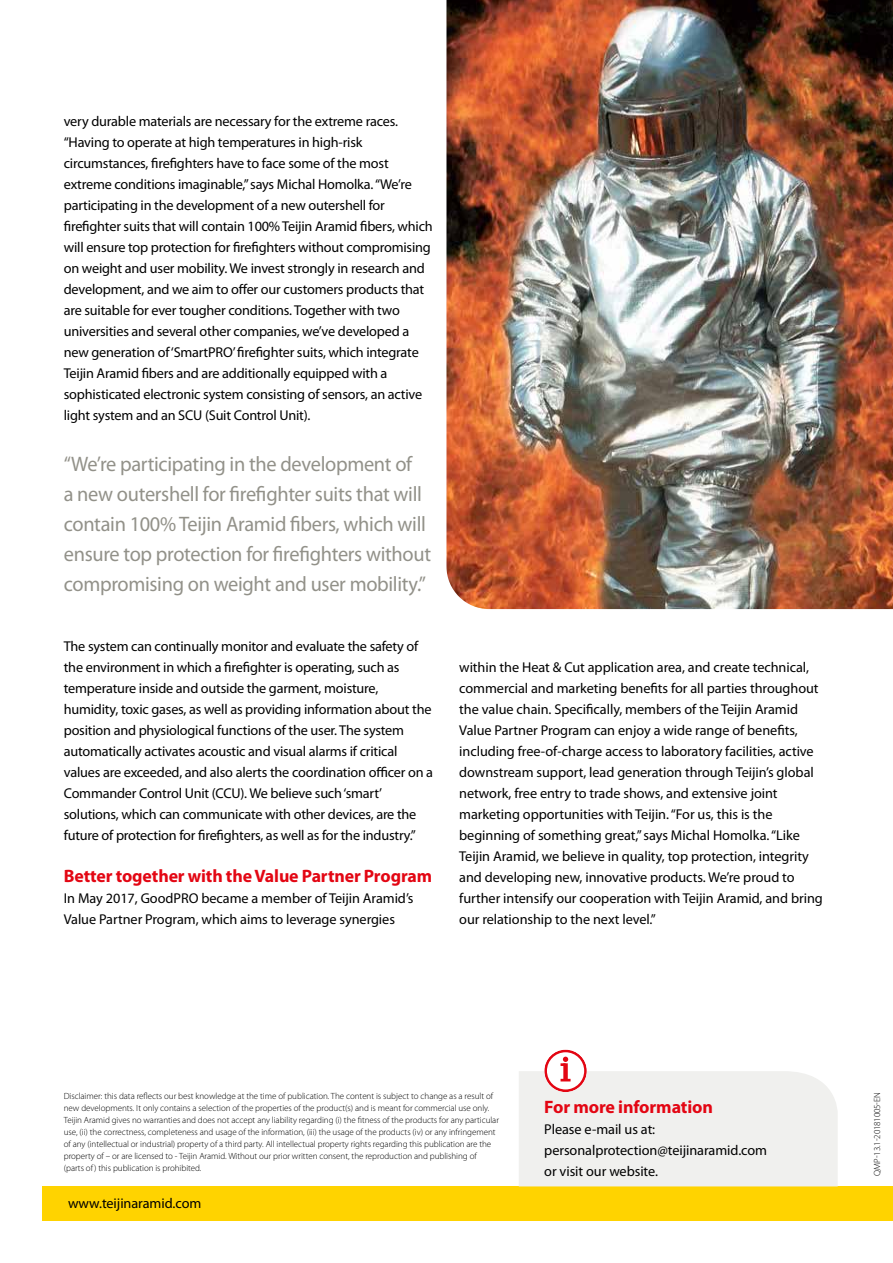
<style>
.page{position:relative;width:893px;height:1263px;background:#fff}
.page>*{position:absolute;margin:0;border:0;box-sizing:border-box;transform-origin:0 0}
.t1{font:21px/30px "Myriad Pro";letter-spacing:-.015em;color:#929189}
.t2{font:700 18px "Myriad Pro";letter-spacing:-.005em;color:#e30613}
.t3{font:14.25px/21px "Myriad Pro";letter-spacing:-.015em;color:#000}
.t4{font:300 9px/12px "Myriad Pro";letter-spacing:-.005em;color:#000}
</style>
<div class="page">
<div style="left:43px;top:1186px;width:850px;height:34px;background:#ffd300"></div>
<svg style="left:519px;top:1049px;width:319px;height:137px"></svg>
<img style="left:446px;top:0;width:447px;height:609px">
<p class="t3" style="left:64px;top:110px;width:370px">very durable materials are necessary for the extreme races. “Having to operate at high temperatures in high-risk circumstances, firefighters have to face some of the most extreme conditions imaginable,” says Michal Homolka. “We’re participating in the development of a new outershell for firefighter suits that will contain 100% Teijin Aramid fibers, which will ensure top protection for firefighters without compromising on weight and user mobility. We invest strongly in research and development, and we aim to offer our customers products that are suitable for ever tougher conditions. Together with two universities and several other companies, we’ve developed a new generation of ‘SmartPRO’ firefighter suits, which integrate Teijin Aramid fibers and are additionally equipped with a sophisticated electronic system consisting of sensors, an active light system and an SCU (Suit Control Unit).</p>
<h1 class="t1" style="left:64px;top:449px;width:369px">“We’re participating in the development of<br>a new outershell for firefighter suits that will contain 100% Teijin Aramid fibers, which will ensure top protection for firefighters without compromising on weight and user mobility.”</h1>
<p class="t3" style="left:64px;top:635px;width:371px">The system can continually monitor and evaluate the safety of the environment in which a firefighter is operating, such as temperature inside and outside the garment, moisture, humidity, toxic gases, as well as providing information about the position and physiological functions of the user. The system automatically activates acoustic and visual alarms if critical values are exceeded, and also alerts the coordination officer on a Commander Control Unit (CCU). We believe such ‘smart’ solutions, which can communicate with other devices, are the future of protection for firefighters, as well as for the industry.”</p>
<p class="t2" style="left:64px;top:864px;width:370px">Better together with the Value Partner Program</p>
<p class="t3" style="left:64px;top:887px;width:351px">In May 2017, GoodPRO became a member of Teijin Aramid’s<br>Value Partner Program, which aims to leverage synergies</p>
<p class="t3" style="left:459px;top:657px;width:365px">within the Heat &amp; Cut application area, and create technical, commercial and marketing benefits for all parties throughout the value chain. Specifically, members of the Teijin Aramid Value Partner Program can enjoy a wide range of benefits, including free-of-charge access to laboratory facilities, active downstream support, lead generation through Teijin’s global network, free entry to trade shows, and extensive joint marketing opportunities with Teijin. “For us, this is the beginning of something great,” says Michal Homolka. “Like Teijin Aramid, we believe in quality, top protection, integrity and developing new, innovative products. We’re proud to further intensify our cooperation with Teijin Aramid, and bring our relationship to the next level.”</p>
<p class="t4" style="left:64px;top:1090px;width:437px">Disclaimer: this data reflects our best knowledge at the time of publication. The content is subject to change as a result of new developments. It only contains a selection of the properties of the product(s) and is meant for commercial use only.<br>Teijin Aramid gives no warranties and does not accept any liability regarding (i) the fitness of the products for any particular use, (ii) the correctness, completeness and usage of the information, (iii) the usage of the products (iv) or any infringement of any (intellectual or industrial) property of a third party. All intellectual property rights regarding this publication are the property of – or are licensed to - Teijin Aramid. Without our prior written consent, the reproduction and publishing of (parts of ) this publication is prohibited.</p>
<p class="t3" style="left:68px;top:1192px;width:135px">www.teijinaramid.com</p>
<p class="t2" style="left:544px;top:1095px;width:170px">For more information</p>
<p class="t3" style="left:544px;top:1118px;width:224px">Please e-mail us at: personalprotection@teijinaramid.com or visit our website.</p>
<p class="t4" style="left:871px;top:1176px;width:86px;rotate:-90deg">QMP-13.1-20181005-EN</p>
</div>
